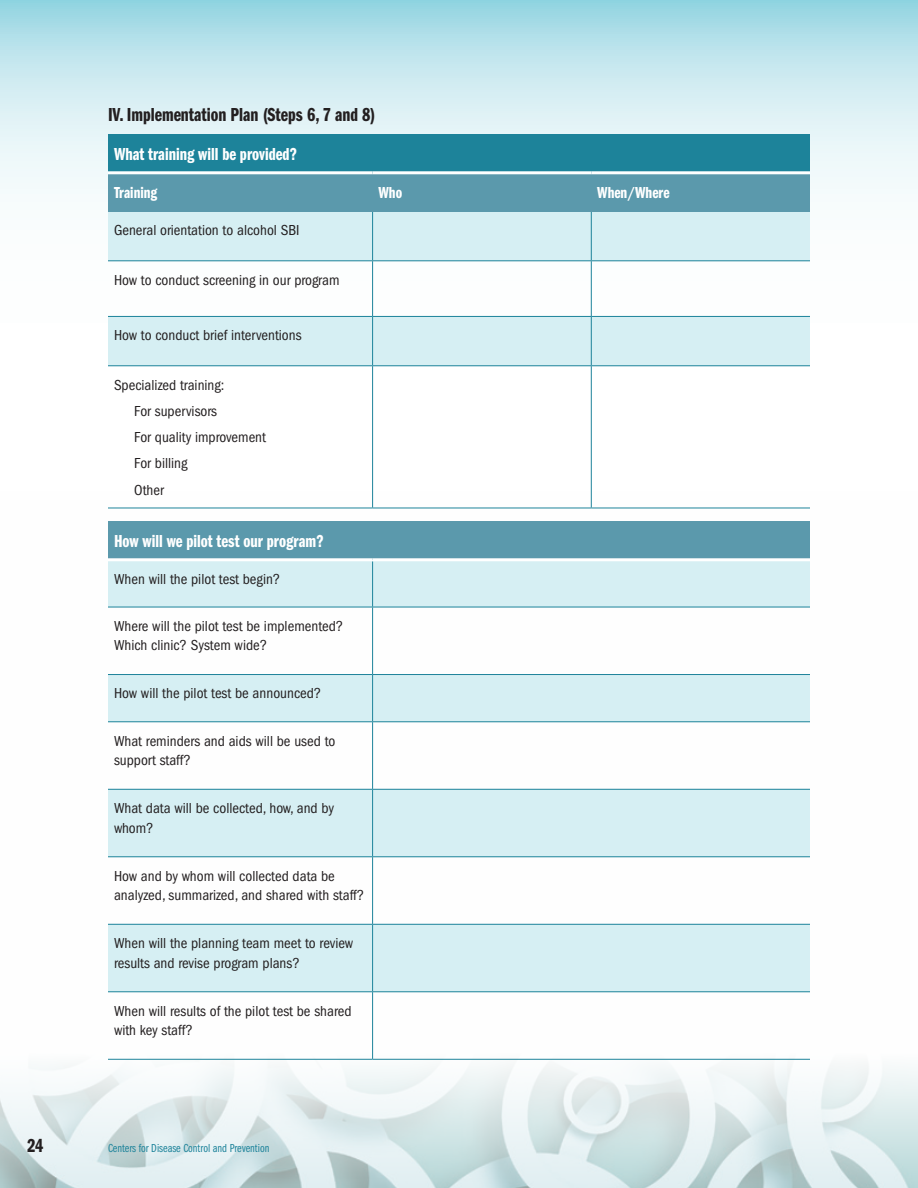
<style>
.page{position:relative;width:918px;height:1188px;background:#fff}
.page>*{position:absolute;margin:0;border:0;box-sizing:border-box;transform-origin:0 0}
.t1{font:19.5px "ITC Franklin Gothic Std Dm Cp";color:#231f20}
.t2{font:18px "ITC Franklin Gothic Std Dm Cp";color:#fff}
.t3{font:16.5px "ITC Franklin Gothic Std Dm Cp";color:#fff}
.t4{font:condensed 15px/19.5px "ITC Franklin Gothic Std";color:#231f20}
.t5{font:12px "ITC Franklin Gothic Std Bk Cp";color:#1d839a}
</style>
<div class="page">
<img style="left:0;top:490px;width:918px;height:698px">
<svg style="left:0;top:0;width:918px;height:490px"></svg>
<div style="left:108px;top:211px;width:265px;height:50px;background:#d6eff3"></div>
<div style="left:373px;top:211px;width:218px;height:50px;background:#d6eff3"></div>
<div style="left:591px;top:211px;width:219px;height:50px;background:#d6eff3"></div>
<div style="left:108px;top:316px;width:265px;height:50px;background:#d6eff3"></div>
<div style="left:373px;top:316px;width:218px;height:50px;background:#d6eff3"></div>
<div style="left:591px;top:316px;width:219px;height:50px;background:#d6eff3"></div>
<hr style="left:372px;top:211px;width:1px;height:49px;background:#1d839a">
<hr style="left:591px;top:211px;width:1px;height:49px;background:#1d839a">
<hr style="left:108px;top:260px;width:265px;height:1px;background:#1d839a">
<hr style="left:373px;top:260px;width:218px;height:1px;background:#1d839a">
<hr style="left:372px;top:261px;width:1px;height:55px;background:#1d839a">
<hr style="left:591px;top:260px;width:219px;height:1px;background:#1d839a">
<hr style="left:591px;top:261px;width:1px;height:55px;background:#1d839a">
<hr style="left:108px;top:316px;width:265px;height:1px;background:#1d839a">
<hr style="left:373px;top:316px;width:218px;height:1px;background:#1d839a">
<hr style="left:372px;top:317px;width:1px;height:48px;background:#1d839a">
<hr style="left:591px;top:316px;width:219px;height:1px;background:#1d839a">
<hr style="left:591px;top:317px;width:1px;height:48px;background:#1d839a">
<hr style="left:108px;top:365px;width:265px;height:1px;background:#1d839a">
<hr style="left:373px;top:365px;width:218px;height:1px;background:#1d839a">
<hr style="left:372px;top:366px;width:1px;height:142px;background:#1d839a">
<hr style="left:591px;top:365px;width:219px;height:1px;background:#1d839a">
<hr style="left:591px;top:366px;width:1px;height:142px;background:#1d839a">
<hr style="left:108px;top:508px;width:265px;height:1px;background:#1d839a">
<hr style="left:373px;top:508px;width:218px;height:1px;background:#1d839a">
<hr style="left:591px;top:508px;width:219px;height:1px;background:#1d839a">
<div style="left:108px;top:560px;width:265px;height:47px;background:#d6eff3"></div>
<div style="left:373px;top:560px;width:437px;height:47px;background:#d6eff3"></div>
<div style="left:108px;top:675px;width:265px;height:47px;background:#d6eff3"></div>
<div style="left:373px;top:675px;width:437px;height:47px;background:#d6eff3"></div>
<div style="left:108px;top:789px;width:265px;height:68px;background:#d6eff3"></div>
<div style="left:373px;top:789px;width:437px;height:68px;background:#d6eff3"></div>
<div style="left:108px;top:924px;width:265px;height:68px;background:#d6eff3"></div>
<div style="left:373px;top:924px;width:437px;height:68px;background:#d6eff3"></div>
<hr style="left:372px;top:561px;width:1px;height:46px;background:#1d839a">
<hr style="left:108px;top:607px;width:265px;height:1px;background:#1d839a">
<hr style="left:373px;top:607px;width:437px;height:1px;background:#1d839a">
<hr style="left:372px;top:607px;width:1px;height:67px;background:#1d839a">
<hr style="left:108px;top:674px;width:265px;height:1px;background:#1d839a">
<hr style="left:373px;top:674px;width:437px;height:1px;background:#1d839a">
<hr style="left:372px;top:675px;width:1px;height:46px;background:#1d839a">
<hr style="left:108px;top:721px;width:265px;height:1px;background:#1d839a">
<hr style="left:373px;top:721px;width:437px;height:1px;background:#1d839a">
<hr style="left:372px;top:722px;width:1px;height:67px;background:#1d839a">
<hr style="left:108px;top:789px;width:265px;height:1px;background:#1d839a">
<hr style="left:373px;top:789px;width:437px;height:1px;background:#1d839a">
<hr style="left:372px;top:790px;width:1px;height:66px;background:#1d839a">
<hr style="left:108px;top:856px;width:265px;height:1px;background:#1d839a">
<hr style="left:373px;top:856px;width:437px;height:1px;background:#1d839a">
<hr style="left:372px;top:857px;width:1px;height:67px;background:#1d839a">
<hr style="left:108px;top:924px;width:265px;height:1px;background:#1d839a">
<hr style="left:373px;top:924px;width:437px;height:1px;background:#1d839a">
<hr style="left:372px;top:925px;width:1px;height:66px;background:#1d839a">
<hr style="left:108px;top:991px;width:265px;height:1px;background:#1d839a">
<hr style="left:373px;top:991px;width:437px;height:1px;background:#1d839a">
<hr style="left:372px;top:992px;width:1px;height:67px;background:#1d839a">
<hr style="left:108px;top:1059px;width:265px;height:1px;background:#1d839a">
<hr style="left:373px;top:1059px;width:437px;height:1px;background:#1d839a">
<div style="left:108px;top:134px;width:702px;height:39px;background:#1d839a"></div>
<div style="left:108px;top:173px;width:265px;height:38px;background:#5b99ac"></div>
<div style="left:373px;top:173px;width:218px;height:38px;background:#5b99ac"></div>
<div style="left:591px;top:173px;width:219px;height:38px;background:#5b99ac"></div>
<hr style="left:108px;top:171px;width:265px;height:3px;background:#fff">
<hr style="left:373px;top:171px;width:218px;height:3px;background:#fff">
<hr style="left:591px;top:171px;width:219px;height:3px;background:#fff">
<div style="left:108px;top:521px;width:702px;height:39px;background:#5b99ac"></div>
<hr style="left:108px;top:558px;width:265px;height:3px;background:#fff">
<hr style="left:373px;top:558px;width:437px;height:3px;background:#fff">
<h1 class="t1" style="left:27px;top:1135px;width:18px">24</h1>
<p class="t1" style="left:108px;top:104px;width:269px">IV. Implementation Plan (Steps 6, 7 and 8)</p>
<p class="t2" style="left:114px;top:144px;width:185px">What training will be provided?</p>
<p class="t3" style="left:114px;top:183px;width:45px">Training</p>
<p class="t3" style="left:379px;top:183px;width:25px">Who</p>
<p class="t3" style="left:597px;top:183px;width:74px">When/Where</p>
<p class="t4" style="left:114px;top:221px;width:187px">General orientation to alcohol SBI</p>
<p class="t4" style="left:114px;top:270px;width:227px">How to conduct screening in our program</p>
<p class="t4" style="left:114px;top:326px;width:189px">How to conduct brief interventions</p>
<p class="t4" style="left:134px;top:372px;width:133px;line-height:26.2px;text-indent:-20px">Specialized training:<br>For supervisors<br>For quality improvement<br>For billing<br>Other</p>
<p class="t2" style="left:114px;top:531px;width:211px">How will we pilot test our program?</p>
<p class="t4" style="left:114px;top:569px;width:168px">When will the pilot test begin?</p>
<p class="t4" style="left:114px;top:616px;width:231px">Where will the pilot test be implemented?<br>Which clinic? System wide?</p>
<p class="t4" style="left:114px;top:684px;width:209px">How will the pilot test be announced?</p>
<p class="t4" style="left:114px;top:731px;width:223px">What reminders and aids will be used to support staff?</p>
<p class="t4" style="left:114px;top:799px;width:222px">What data will be collected, how, and by whom?</p>
<p class="t4" style="left:114px;top:866px;width:252px">How and by whom will collected data be analyzed, summarized, and shared with staff?</p>
<p class="t4" style="left:114px;top:934px;width:241px">When will the planning team meet to review results and revise program plans?</p>
<p class="t4" style="left:114px;top:1001px;width:239px">When will results of the pilot test be shared with key staff?</p>
<p class="t5" style="left:108px;top:1141px;width:163px">Centers for Disease Control and Prevention</p>
</div>
